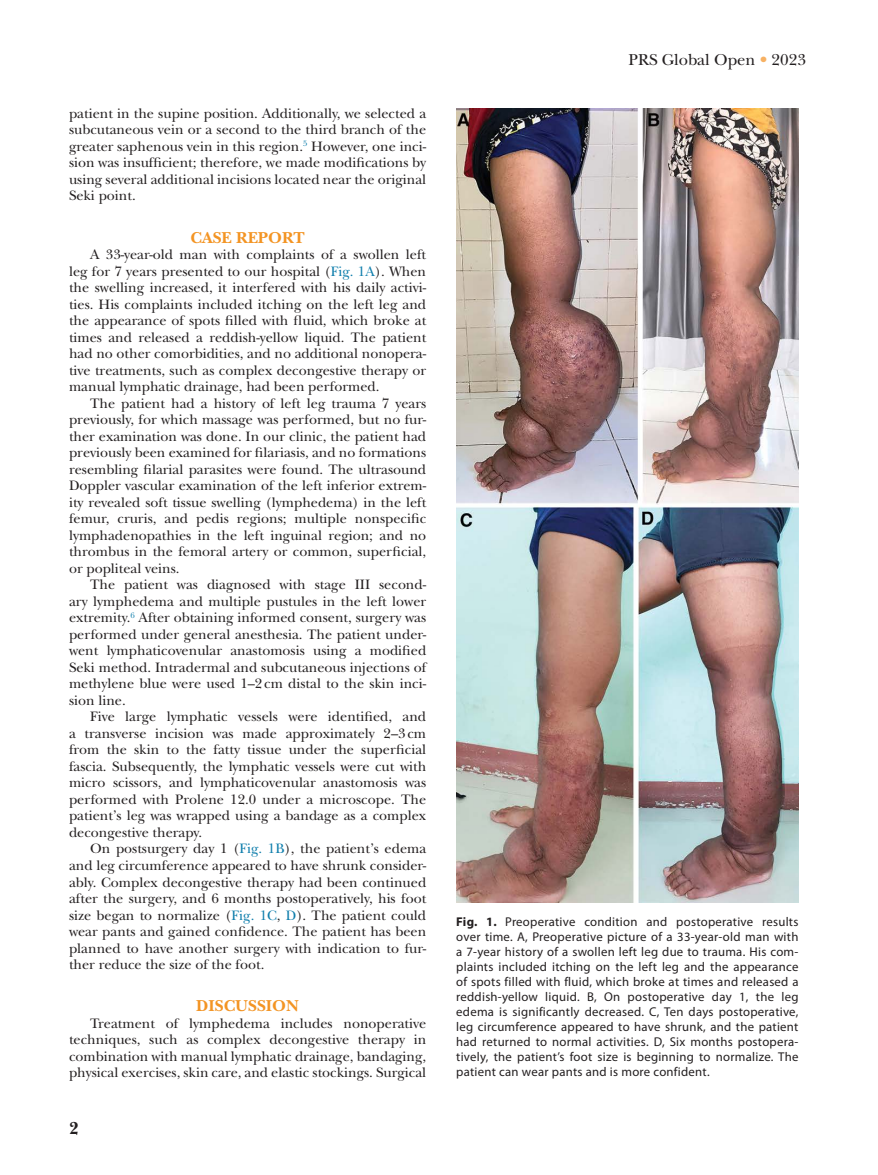
<style>
.page{position:relative;width:878px;height:1175px;background:#fff}
.page>*{position:absolute;margin:0;border:0;box-sizing:border-box;transform-origin:0 0}
.t1{font:700 18px "New Baskerville Std";color:#231f20}
.t2{font:700 16.5px "New Baskerville Std";color:#f39423}
.t3{font:16.5px "New Baskerville Std";color:#231f20}
.t4{font:14.25px/16.5px "New Baskerville Std";color:#231f20;text-align:justify}
.t5{font:12.75px/15px "Myriad Pro";letter-spacing:.02em;color:#231f20;text-align:justify}
.s1{color:#0f7eac}
.s2{color:#f7b163}
.s3{font-weight:700}
</style>
<div class="page">
<img style="left:456px;top:108px;width:342px;height:795px">
<p class="t4" style="left:69px;top:105px;width:359px">patient in the supine position. Additionally, we selected a subcutaneous vein or a second to the third branch of the greater saphenous vein in this region.<sup>5</sup> However, one inci&shy;sion was insufficient; therefore, we made modifications by using several additional incisions located near the original Seki point.</p>
<p class="t2" style="left:191px;top:228px;width:115px">CASE REPORT</p>
<p class="t4" style="left:69px;top:246px;width:359px;text-indent:21px">A 33-year-old man with complaints of a swollen left leg for 7 years presented to our hospital (<span class="s1">Fig. 1A</span>). When the swelling increased, it interfered with his daily activi&shy;ties. His complaints included itching on the left leg and the appearance of spots filled with fluid, which broke at times and released a reddish-yellow liquid. The patient had no other comorbidities, and no additional nonopera&shy;tive treatments, such as complex decongestive therapy or manual lymphatic drainage, had been performed.</p>
<p class="t4" style="left:69px;top:395px;width:359px;text-indent:21px">The patient had a history of left leg trauma 7 years previously, for which massage was performed, but no fur&shy;ther examination was done. In our clinic, the patient had previously been examined for filariasis, and no formations resembling filarial parasites were found. The ultrasound Doppler vascular examination of the left inferior extrem&shy;ity revealed soft tissue swelling (lymphedema) in the left femur, cruris, and pedis regions; multiple nonspecific lymphadenopathies in the left inguinal region; and no thrombus in the femoral artery or common, superficial, or popliteal veins.</p>
<p class="t4" style="left:69px;top:576px;width:359px;text-indent:21px">The patient was diagnosed with stage III second&shy;ary lymphedema and multiple pustules in the left lower extremity.<sup>6</sup> After obtaining informed consent, surgery was performed under general anesthesia. The patient under&shy;went lymphaticovenular anastomosis using a modified Seki method. Intradermal and subcutaneous injections of methylene blue were used 1–2cm distal to the skin inci&shy;sion line.</p>
<p class="t4" style="left:69px;top:708px;width:359px;text-indent:21px">Five large lymphatic vessels were identified, and a transverse incision was made approximately 2–3cm from the skin to the fatty tissue under the superficial fascia. Subsequently, the lymphatic vessels were cut with micro scissors, and lymphaticovenular anastomosis was performed with Prolene 12.0 under a microscope. The patient’s leg was wrapped using a bandage as a complex decongestive therapy.</p>
<p class="t4" style="left:69px;top:840px;width:359px;text-indent:21px">On postsurgery day 1 (<span class="s1">Fig. 1B</span>), the patient’s edema and leg circumference appeared to have shrunk consider&shy;ably. Complex decongestive therapy had been continued after the surgery, and 6 months postoperatively, his foot size began to normalize (<span class="s1">Fig. 1C</span>, <span class="s1">D</span>). The patient could wear pants and gained confidence. The patient has been planned to have another surgery with indication to fur&shy;ther reduce the size of the foot.</p>
<p class="t2" style="left:196px;top:996px;width:104px">DISCUSSION</p>
<p class="t4" style="left:69px;top:1014px;width:359px;text-indent:21px">Treatment of lymphedema includes nonoperative techniques, such as complex decongestive therapy in combination with manual lymphatic drainage, bandaging, physical exercises, skin care, and elastic stockings. Surgical</p>
<p class="t1" style="left:69px;top:1118px;width:11px">2</p>
<p class="t3" style="left:628px;top:50px;width:179px">PRS Global Open <span class="s2">•</span> 2023</p>
<p class="t5" style="left:456px;top:914px;width:344px"><span class="s3">Fig. 1.</span> Preoperative condition and postoperative results over time. A, Preoperative picture of a 33-year-old man with a 7-year history of a swollen left leg due to trauma. His com&shy;plaints included itching on the left leg and the appearance of spots filled with fluid, which broke at times and released a reddish-yellow liquid. B, On postoperative day 1, the leg edema is significantly decreased. C, Ten days postoperative, leg circumference appeared to have shrunk, and the patient had returned to normal activities. D, Six months postopera&shy;tively, the patient’s foot size is beginning to normalize. The patient can wear pants and is more confident.</p>
</div>
